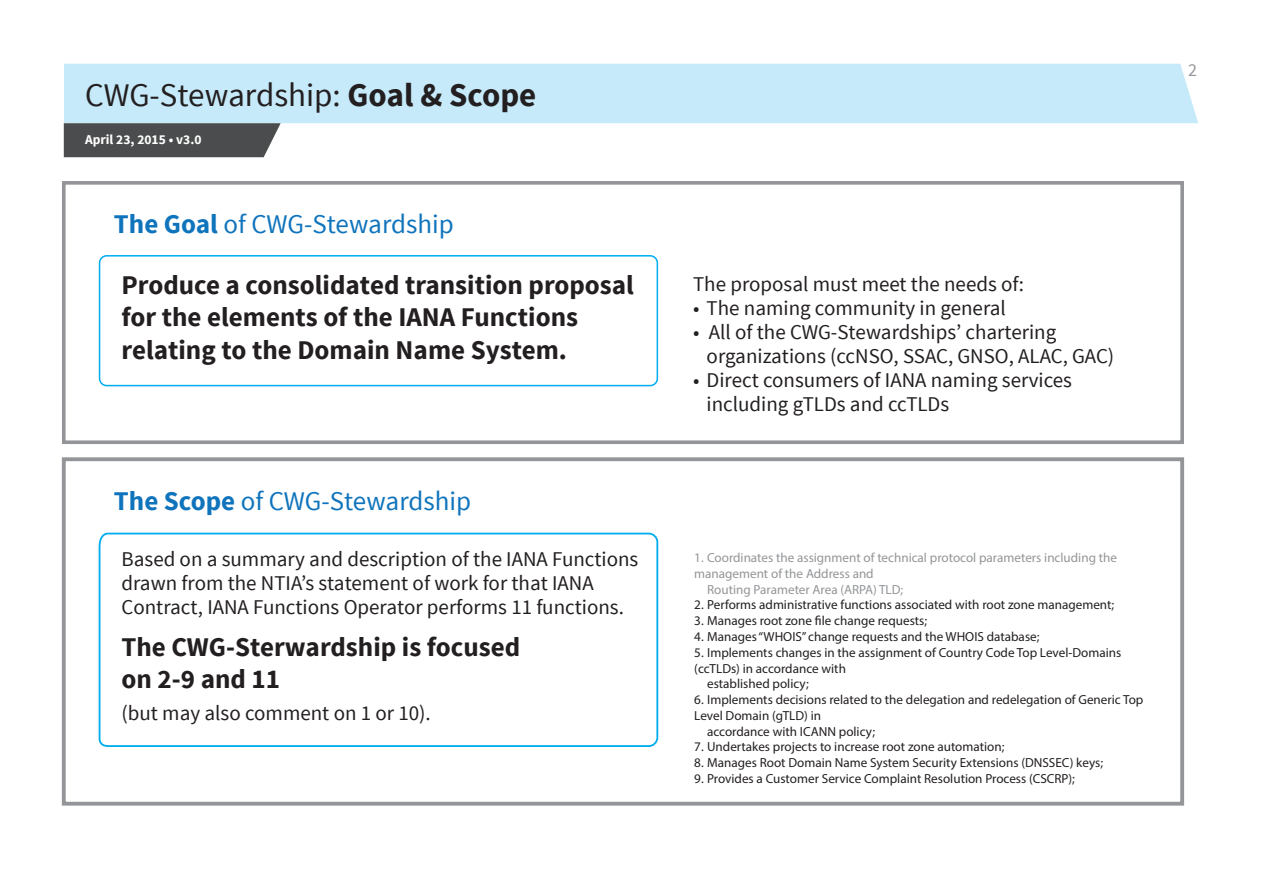
<style>
.page{position:relative;width:1263px;height:893px;background:#fff}
.page>*{position:absolute;margin:0;border:0;box-sizing:border-box;transform-origin:0 0}
.t1{font:33px "Source Sans Pro";color:#231f20}
.t2{font:700 27px/32.4px "Source Sans Pro";color:#231f20}
.t3{font:27px "Source Sans Pro";color:#1074bc}
.t4{font:21px/24px "Source Sans Pro";color:#231f20}
.t5{font:18px "Source Sans Pro";color:#939598}
.t6{font:700 13.5px "Source Sans Pro";color:#fff}
.t7{font:condensed 13.2px "Myriad Pro";color:#231f20}
.t8{font:condensed 13.2px "Myriad Pro";color:#939598}
.s1{font-weight:700}
</style>
<div class="page">
<div style="left:64px;top:64px;width:1134px;height:59px;background:#c6eafa"></div>
<svg style="left:64px;top:123px;width:217px;height:34px;background:#535455"></svg>
<div style="left:99px;top:255px;width:559px;height:131px;border:2px solid #00aeef;border-radius:7px"></div>
<svg style="left:98px;top:532px;width:561px;height:215px"></svg>
<div style="left:62px;top:181px;width:1122px;height:263px;border:4px solid #939598"></div>
<div style="left:62px;top:457px;width:1122px;height:349px;border:4px solid #939598"></div>
<h1 class="t1" style="left:85px;top:73px;width:453px">CWG-Stewardship: <span class="s1">Goal &amp; Scope</span></h1>
<p class="t6" style="left:85px;top:131px;width:118px">April 23, 2015 • v3.0</p>
<h2 class="t3" style="left:114px;top:207px;width:341px"><span class="s1">The Goal</span> of CWG-Stewardship</h2>
<h2 class="t2" style="left:122px;top:268px;width:514px">Produce a consolidated transition proposal for the elements of the IANA Functions relating to the Domain Name System.</h2>
<h3 class="t4" style="left:693px;top:271px;width:332px">The proposal must meet the needs of:</h3>
<h3 class="t4" style="left:693px;top:295px;width:314px">• The naming community in general</h3>
<h3 class="t4" style="left:707px;top:319px;width:409px;text-indent:-13px">• All of the CWG-Stewardships’ chartering organizations (ccNSO, SSAC, GNSO, ALAC, GAC)</h3>
<h3 class="t4" style="left:707px;top:367px;width:367px;text-indent:-13px">• Direct consumers of IANA naming services including gTLDs and ccTLDs</h3>
<h2 class="t3" style="left:114px;top:483px;width:359px"><span class="s1">The Scope</span> of CWG-Stewardship</h2>
<h3 class="t4" style="left:122px;top:547px;width:518px">Based on a summary and description of the IANA Functions drawn from the NTIA’s statement of work for that IANA<br>Contract, IANA Functions Operator performs 11 functions.</h3>
<h2 class="t2" style="left:122px;top:630px;width:400px">The CWG-Sterwardship is focused on 2-9 and 11</h2>
<h3 class="t4" style="left:122px;top:700px;width:311px">(but may also comment on 1 or 10).</h3>
<p class="t8" style="left:694px;top:550px;width:424px">1. Coordinates the assignment of technical protocol parameters including the</p>
<p class="t8" style="left:694px;top:565px;width:181px">management of the Address and</p>
<p class="t8" style="left:707px;top:581px;width:198px">Routing Parameter Area (ARPA) TLD;</p>
<p class="t7" style="left:694px;top:597px;width:421px">2. Performs administrative functions associated with root zone management;</p>
<p class="t7" style="left:694px;top:613px;width:234px">3. Manages root zone file change requests;</p>
<p class="t7" style="left:694px;top:628px;width:347px">4. Manages “WHOIS” change requests and the WHOIS database;</p>
<p class="t7" style="left:694px;top:644px;width:429px">5. Implements changes in the assignment of Country Code Top Level-Domains</p>
<p class="t7" style="left:694px;top:660px;width:153px">(ccTLDs) in accordance with</p>
<p class="t7" style="left:707px;top:676px;width:103px">established policy;</p>
<p class="t7" style="left:694px;top:692px;width:451px">6. Implements decisions related to the delegation and redelegation of Generic Top</p>
<p class="t7" style="left:694px;top:707px;width:128px">Level Domain (gTLD) in</p>
<p class="t7" style="left:707px;top:723px;width:169px">accordance with ICANN policy;</p>
<p class="t7" style="left:694px;top:739px;width:312px">7. Undertakes projects to increase root zone automation;</p>
<p class="t7" style="left:694px;top:755px;width:410px">8. Manages Root Domain Name System Security Extensions (DNSSEC) keys;</p>
<p class="t7" style="left:694px;top:770px;width:382px">9. Provides a Customer Service Complaint Resolution Process (CSCRP);</p>
<h3 class="t5" style="left:1188px;top:59px;width:10px">2</h3>
</div>
